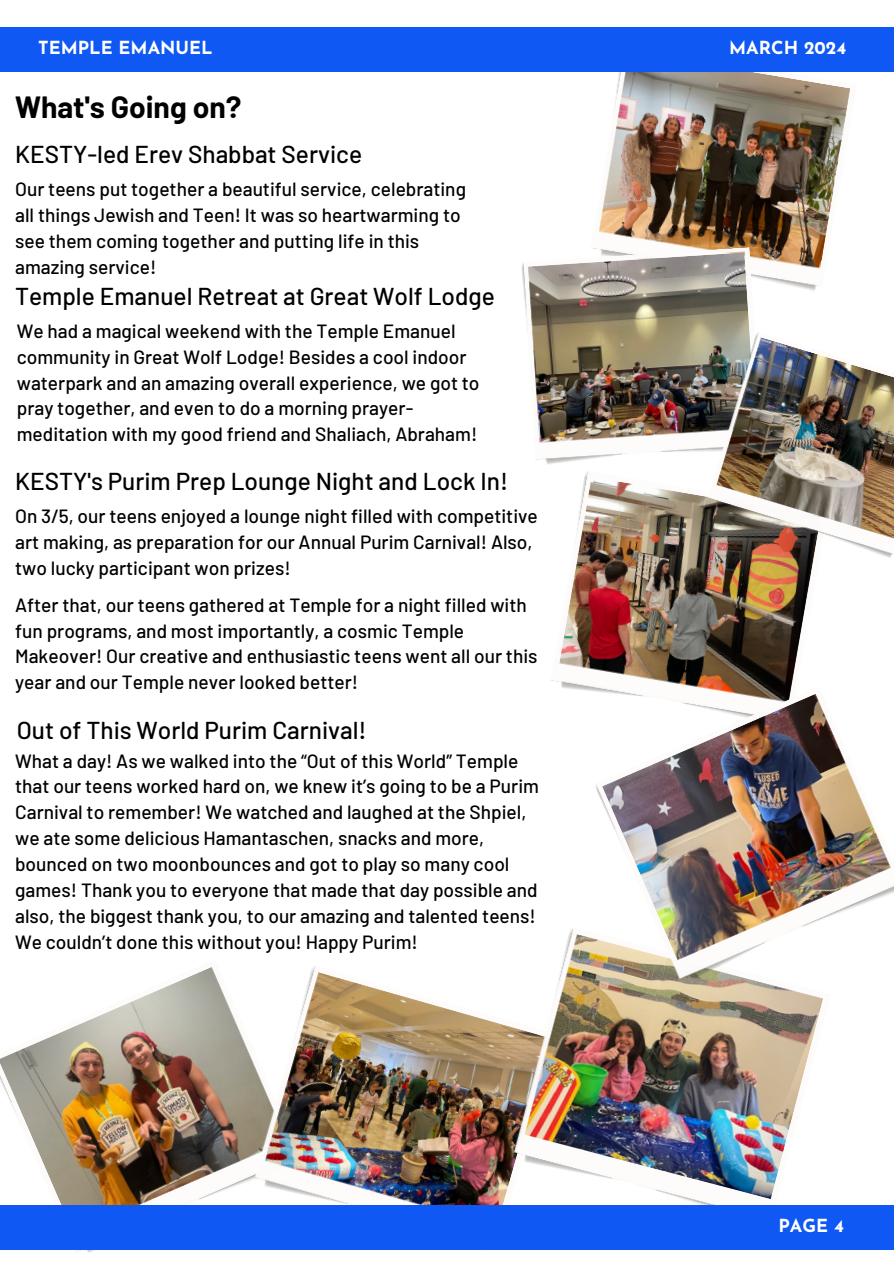
<style>
.page{position:relative;width:894px;height:1264px;background:#fff}
.page>*{position:absolute;margin:0;border:0;box-sizing:border-box;transform-origin:0 0}
.t1{font:700 30px "Barlow";color:#000}
.t2{font:500 24.45px "Barlow";color:#000}
.t3{font:500 19.2px/25.8px "Barlow";color:#000}
.t4{font:700 18px "Josefin Sans";color:#fff}
</style>
<div class="page">
<img style="left:587px;top:71px;width:269px;height:220px">
<div style="left:0;top:27px;width:893px;height:44px;background:#0f58f3"></div>
<img style="left:0;top:967px;width:250px;height:286px">
<img style="left:250px;top:966px;width:307px;height:284px">
<img style="left:509px;top:929px;width:314px;height:276px">
<div style="left:0;top:1205px;width:893px;height:44px;background:#0f58f3"></div>
<img style="left:521px;top:247px;width:241px;height:217px">
<img style="left:551px;top:471px;width:262px;height:220px">
<img style="left:704px;top:331px;width:189px;height:230px">
<img style="left:593px;top:686px;width:300px;height:300px">
<p class="t4" style="left:38px;top:40px;width:176px">TEMPLE EMANUEL</p>
<p class="t4" style="left:729px;top:40px;width:119px">MARCH 2024</p>
<h1 class="t1" style="left:15px;top:88px;width:228px">What's Going on?</h1>
<p class="t2" style="left:15px;top:139px;width:348px">KESTY-led Erev Shabbat Service</p>
<p class="t3" style="left:15px;top:175px;width:452px">Our teens put together a beautiful service, celebrating all things Jewish and Teen! It was so heartwarming to see them coming together and putting life in this amazing service!</p>
<p class="t2" style="left:15px;top:280px;width:481px">Temple Emanuel Retreat at Great Wolf Lodge</p>
<p class="t3" style="left:17px;top:317px;width:464px">We had a magical weekend with the Temple Emanuel community in Great Wolf Lodge! Besides a cool indoor waterpark and an amazing overall experience, we got to pray together, and even to do a morning prayer&shy;meditation with my good friend and Shaliach, Abraham!</p>
<p class="t2" style="left:15px;top:466px;width:494px">KESTY's Purim Prep Lounge Night and Lock In!</p>
<p class="t3" style="left:15px;top:502px;width:524px">On 3/5, our teens enjoyed a lounge night filled with competitive art making, as preparation for our Annual Purim Carnival! Also, two lucky participant won prizes!</p>
<p class="t3" style="left:15px;top:591px;width:523px">After that, our teens gathered at Temple for a night filled with fun programs, and most importantly, a cosmic Temple Makeover! Our creative and enthusiastic teens went all our this year and our Temple never looked better!</p>
<p class="t2" style="left:17px;top:714px;width:351px">Out of This World Purim Carnival!</p>
<p class="t3" style="left:15px;top:747px;width:525px">What a day! As we walked into the “Out of this World” Temple that our teens worked hard on, we knew it’s going to be a Purim Carnival to remember! We watched and laughed at the Shpiel, we ate some delicious Hamantaschen, snacks and more, bounced on two moonbounces and got to play so many cool games! Thank you to everyone that made that day possible and also, the biggest thank you, to our amazing and talented teens!<br>We couldn’t done this without you! Happy Purim!</p>
<p class="t4" style="left:778px;top:1218px;width:67px">PAGE 4</p>
</div>
